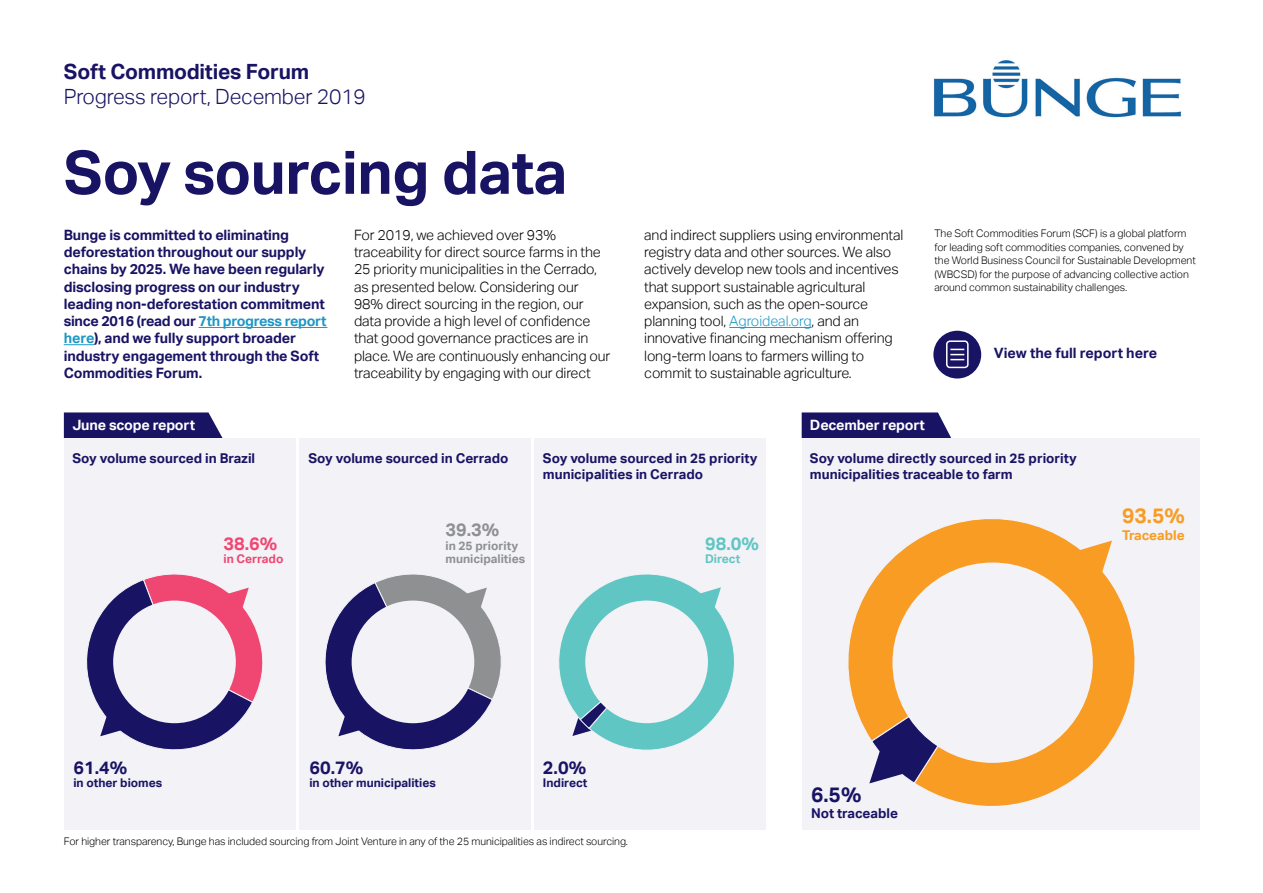
<style>
.page{position:relative;width:1263px;height:893px;background:#fff}
.page>*{position:absolute;margin:0;border:0;box-sizing:border-box;transform-origin:0 0}
.t1{font:700 60px "Aktiv Grotesk";letter-spacing:-.01em;color:#191364}
.t2{font:300 21px "Aktiv Grotesk";letter-spacing:-.01em;color:#191364}
.t3{font:700 21px "Aktiv Grotesk";letter-spacing:-.01em;color:#191364}
.t4{font:700 21px "Aktiv Grotesk";color:#f89c24}
.t5{font:700 18px "Aktiv Grotesk";color:#191364}
.t6{font:700 18px "Aktiv Grotesk";color:#f04772}
.t7{font:700 18px "Aktiv Grotesk";color:#8e9092}
.t8{font:700 18px "Aktiv Grotesk";color:#60c6c3}
.t9{font:300 14.25px/17.2px "Aktiv Grotesk";letter-spacing:-.01em;color:#000001}
.t10{font:700 14.25px/17.2px "Aktiv Grotesk";letter-spacing:-.01em;color:#191364}
.t11{font:700 14.25px "Aktiv Grotesk";letter-spacing:-.01em;color:#fff}
.t12{font:700 13.5px/16.5px "Aktiv Grotesk";color:#191364}
.t13{font:700 13.5px "Aktiv Grotesk";color:#f89c24}
.t14{font:700 12px "Aktiv Grotesk";color:#191364}
.t15{font:700 12px "Aktiv Grotesk";color:#8e9092}
.t16{font:700 12px "Aktiv Grotesk";color:#f04772}
.t17{font:700 12px "Aktiv Grotesk";color:#60c6c3}
.t18{font:300 10.5px/13.5px "Aktiv Grotesk";letter-spacing:-.005em;color:#000001}
.s1{color:#1e97c5}
</style>
<div class="page">
<hr style="left:199px;top:327px;width:128px;height:1px;background:#1e97c5">
<hr style="left:64px;top:344px;width:30px;height:1px;background:#1e97c5">
<hr style="left:729px;top:327px;width:83px;height:1px;background:#1e97c5">
<div style="left:933px;top:331px;width:48px;height:47px;background:#191364;border-radius:50%"></div>
<div style="left:946px;top:340px;width:22px;height:28px;border:2px solid #fff;border-radius:3px"></div>
<svg style="left:950px;top:349px;width:14px;height:11px"></svg>
<img style="left:933px;top:60px;width:249px;height:58px">
<div style="left:802px;top:438px;width:397px;height:391px;background:#f2f2f7"></div>
<svg style="left:802px;top:412px;width:149px;height:26px;background:#27216d"></svg>
<div style="left:534px;top:438px;width:232px;height:391px;background:#f2f2f7"></div>
<div style="left:299px;top:438px;width:232px;height:391px;background:#f2f2f7"></div>
<div style="left:64px;top:438px;width:232px;height:391px;background:#f2f2f7"></div>
<svg style="left:64px;top:412px;width:158px;height:26px;background:#26206d"></svg>
<svg style="left:86px;top:574px;width:177px;height:176px"></svg>
<svg style="left:325px;top:574px;width:176px;height:176px"></svg>
<svg style="left:559px;top:574px;width:175px;height:176px"></svg>
<div style="left:585px;top:600px;width:123px;height:123px;background:#f2f2f7;border-radius:50%"></div>
<svg style="left:848px;top:519px;width:287px;height:287px"></svg>
<div style="left:892px;top:562px;width:201px;height:201px;background:#f2f2f7;border-radius:50%"></div>
<svg style="left:1078px;top:540px;width:34px;height:35px"></svg>
<svg style="left:869px;top:660px;width:124px;height:125px"></svg>
<p class="t3" style="left:64px;top:59px;width:247px">Soft Commodities Forum</p>
<p class="t2" style="left:64px;top:84px;width:304px">Progress report, December 2019</p>
<p class="t1" style="left:64px;top:138px;width:505px">Soy sourcing data</p>
<p class="t10" style="left:64px;top:226px;width:264px">Bunge is committed to eliminating deforestation throughout our supply chains by 2025. We have been regularly disclosing progress on our industry leading non-deforestation commitment since 2016 (read our <span class="s1">7th progress report here</span>), and we fully support broader industry engagement through the Soft Commodities Forum.</p>
<p class="t9" style="left:354px;top:226px;width:258px">For 2019, we achieved over 93% traceability for direct source farms in the 25 priority municipalities in the Cerrado, as presented below. Considering our 98% direct sourcing in the region, our data provide a high level of confidence that good governance practices are in place. We are continuously enhancing our traceability by engaging with our direct</p>
<p class="t9" style="left:644px;top:226px;width:261px">and indirect suppliers using environmental registry data and other sources. We also actively develop new tools and incentives that support sustainable agricultural expansion, such as the open-source planning tool, <span class="s1">Agroideal.org</span>, and an innovative financing mechanism offering long-term loans to farmers willing to commit to sustainable agriculture.</p>
<p class="t18" style="left:934px;top:227px;width:263px">The Soft Commodities Forum (SCF) is a global platform for leading soft commodities companies, convened by the World Business Council for Sustainable Development (WBCSD) for the purpose of advancing collective action around common sustainability challenges.</p>
<p class="t10" style="left:994px;top:345px;width:165px">View the full report here</p>
<p class="t11" style="left:72px;top:417px;width:124px">June scope report</p>
<p class="t12" style="left:72px;top:450px;width:184px">Soy volume sourced in Brazil</p>
<p class="t12" style="left:308px;top:450px;width:202px">Soy volume sourced in Cerrado</p>
<p class="t12" style="left:543px;top:450px;width:216px">Soy volume sourced in 25 priority municipalities in Cerrado</p>
<p class="t6" style="left:224px;top:533px;width:55px">38.6%</p>
<p class="t16" style="left:224px;top:552px;width:61px">in Cerrado</p>
<p class="t7" style="left:445px;top:519px;width:55px">39.3%</p>
<p class="t15" style="left:445px;top:538px;width:74px">in 25 priority</p>
<p class="t15" style="left:445px;top:552px;width:81px">municipalities</p>
<p class="t8" style="left:705px;top:533px;width:55px">98.0%</p>
<p class="t17" style="left:705px;top:552px;width:37px">Direct</p>
<p class="t11" style="left:810px;top:417px;width:117px">December report</p>
<p class="t12" style="left:810px;top:450px;width:268px">Soy volume directly sourced in 25 priority</p>
<p class="t12" style="left:810px;top:466px;width:204px">municipalities traceable to farm</p>
<p class="t4" style="left:1122px;top:503px;width:64px">93.5%</p>
<p class="t13" style="left:1122px;top:527px;width:64px">Traceable</p>
<p class="t5" style="left:73px;top:757px;width:55px">61.4%</p>
<p class="t14" style="left:73px;top:776px;width:90px">in other biomes</p>
<p class="t5" style="left:309px;top:757px;width:55px">60.7%</p>
<p class="t14" style="left:309px;top:776px;width:128px">in other municipalities</p>
<p class="t5" style="left:543px;top:757px;width:45px">2.0%</p>
<p class="t14" style="left:543px;top:776px;width:46px">Indirect</p>
<p class="t18" style="left:64px;top:835px;width:566px">For higher transparency, Bunge has included sourcing from Joint Venture in any of the 25 municipalities as indirect sourcing.</p>
<p class="t3" style="left:811px;top:782px;width:52px">6.5%</p>
<p class="t12" style="left:811px;top:805px;width:88px">Not traceable</p>
</div>
